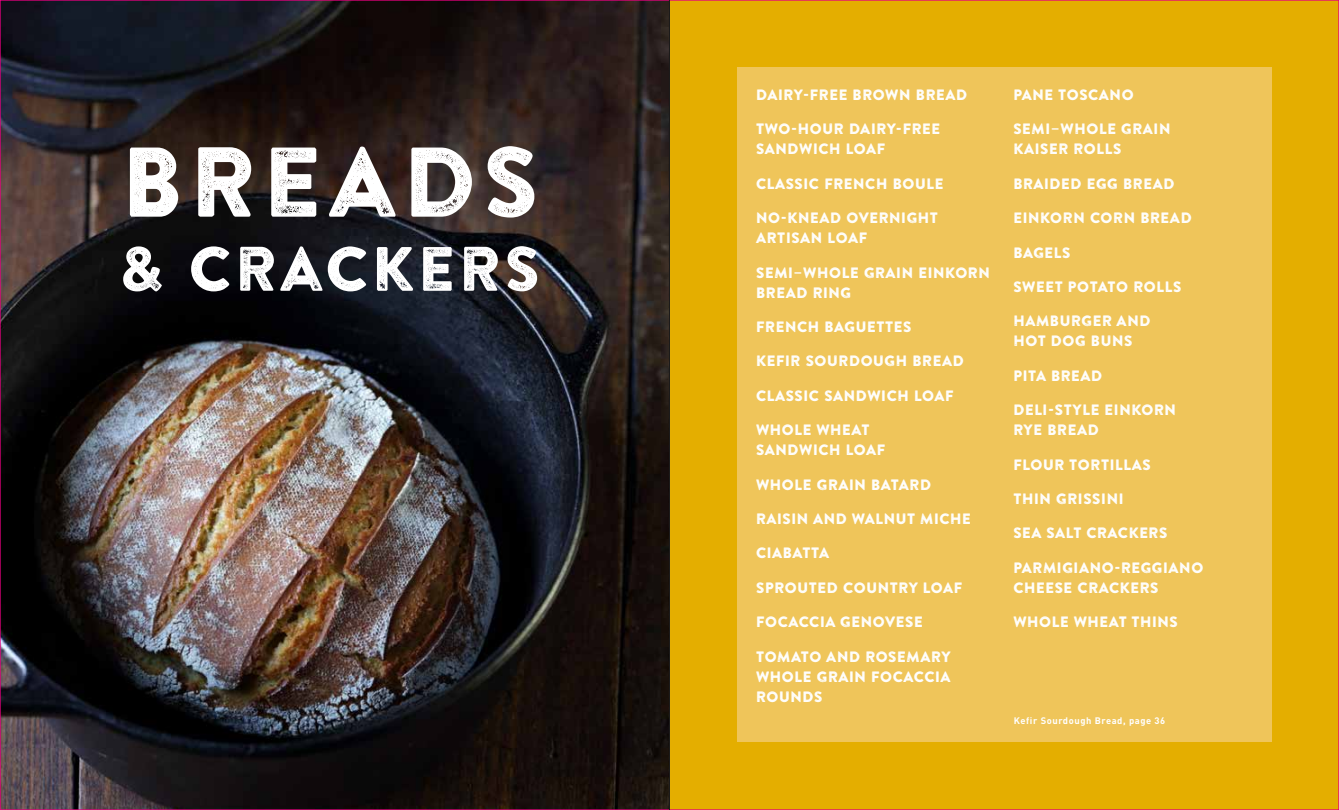
<style>
.page{position:relative;width:1339px;height:810px;background:#fff}
.page>*{position:absolute;margin:0;border:0;box-sizing:border-box;transform-origin:0 0}
.ct{font:98.75px "Brandon Printed One";letter-spacing:.04em;color:#fff}
.ct-2{font:62.5px "Brandon Printed One";letter-spacing:.03em;color:#fff}
.ctoc{font:15px/20px "Brandon Printed One";color:#fff}
.i{font:700 9.38px "DIN";letter-spacing:.06em;color:#fff}
</style>
<div class="page">
<div style="left:669px;top:0;width:670px;height:810px;background:#e4ae00"></div>
<img style="left:2px;top:2px;width:667px;height:806px">
<div style="left:737px;top:68px;width:534px;height:674px;background:#efc55a"></div>
<hr style="left:669px;top:0;width:1px;height:810px;background:#1c1b1a">
<p class="ct" style="left:120px;top:120px;width:421px">BREADS</p>
<p class="ct-2" style="left:119px;top:229px;width:423px">&amp; CRACKERS</p>
<p class="ctoc" style="left:756px;top:85px;width:213px">DAIRY-FREE BROWN BREAD</p>
<p class="ctoc" style="left:756px;top:119px;width:186px">TWO-HOUR DAIRY-FREE<br>SANDWICH LOAF</p>
<p class="ctoc" style="left:756px;top:173px;width:189px">CLASSIC FRENCH BOULE</p>
<p class="ctoc" style="left:756px;top:208px;width:184px">NO-KNEAD OVERNIGHT<br>ARTISAN LOAF</p>
<p class="ctoc" style="left:756px;top:262px;width:236px">SEMI–WHOLE GRAIN EINKORN<br>BREAD RING</p>
<p class="ctoc" style="left:756px;top:317px;width:158px">FRENCH BAGUETTES</p>
<p class="ctoc" style="left:756px;top:351px;width:210px">KEFIR SOURDOUGH BREAD</p>
<p class="ctoc" style="left:756px;top:385px;width:200px">CLASSIC SANDWICH LOAF</p>
<p class="ctoc" style="left:756px;top:420px;width:131px">WHOLE WHEAT<br>SANDWICH LOAF</p>
<p class="ctoc" style="left:756px;top:474px;width:177px">WHOLE GRAIN BATARD</p>
<p class="ctoc" style="left:756px;top:509px;width:217px">RAISIN AND WALNUT MICHE</p>
<p class="ctoc" style="left:756px;top:543px;width:75px">CIABATTA</p>
<p class="ctoc" style="left:756px;top:577px;width:208px">SPROUTED COUNTRY LOAF</p>
<p class="ctoc" style="left:756px;top:612px;width:169px">FOCACCIA GENOVESE</p>
<p class="ctoc" style="left:756px;top:646px;width:197px;text-align:justify">TOMATO AND ROSEMARY WHOLE GRAIN FOCACCIA ROUNDS</p>
<p class="ctoc" style="left:1013px;top:85px;width:122px">PANE TOSCANO</p>
<p class="ctoc" style="left:1013px;top:119px;width:159px">SEMI–WHOLE GRAIN<br>KAISER ROLLS</p>
<p class="ctoc" style="left:1013px;top:173px;width:163px">BRAIDED EGG BREAD</p>
<p class="ctoc" style="left:1013px;top:208px;width:180px">EINKORN CORN BREAD</p>
<p class="ctoc" style="left:1013px;top:242px;width:59px">BAGELS</p>
<p class="ctoc" style="left:1013px;top:277px;width:170px">SWEET POTATO ROLLS</p>
<p class="ctoc" style="left:1013px;top:311px;width:139px">HAMBURGER AND<br>HOT DOG BUNS</p>
<p class="ctoc" style="left:1013px;top:365px;width:91px">PITA BREAD</p>
<p class="ctoc" style="left:1013px;top:400px;width:165px">DELI-STYLE EINKORN<br>RYE BREAD</p>
<p class="ctoc" style="left:1013px;top:454px;width:139px">FLOUR TORTILLAS</p>
<p class="ctoc" style="left:1013px;top:489px;width:112px">THIN GRISSINI</p>
<p class="ctoc" style="left:1013px;top:523px;width:156px">SEA SALT CRACKERS</p>
<p class="ctoc" style="left:1013px;top:557px;width:192px">PARMIGIANO-REGGIANO<br>CHEESE CRACKERS</p>
<p class="ctoc" style="left:1013px;top:612px;width:167px">WHOLE WHEAT THINS</p>
<p class="i" style="left:1014px;top:715px;width:153px">Kefir Sourdough Bread, page 36</p>
</div>
